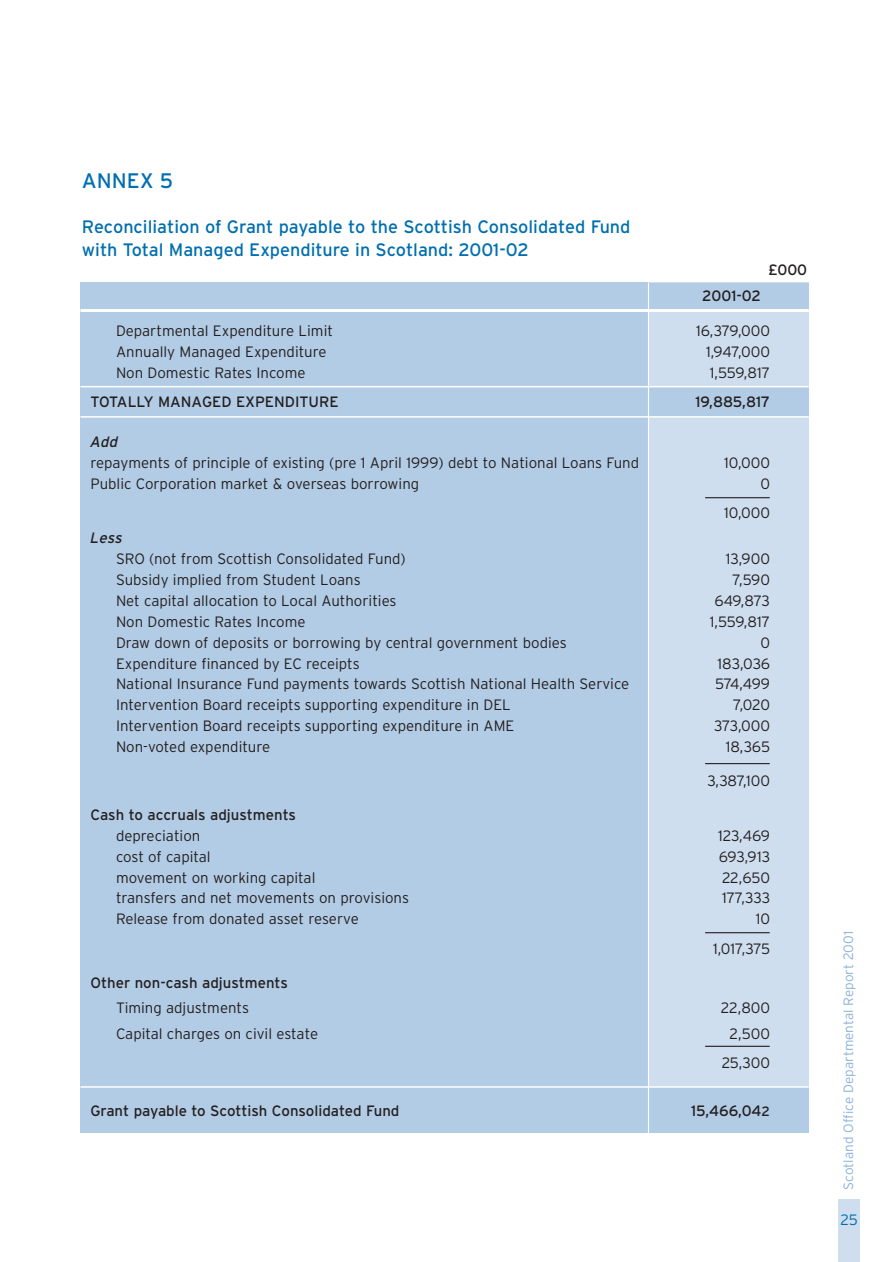
<style>
.page{position:relative;width:893px;height:1262px;background:#fff}
.page>*{position:absolute;margin:0;border:0;box-sizing:border-box;transform-origin:0 0}
.t1{font:21px "Interstate";color:#006faf}
.t2{font:18px/22.5px "Interstate";color:#006faf}
.t3{font:300 15px/29.4px "Interstate";color:#231f20;text-align:right}
.t4{font:15px "Interstate";color:#231f20}
.t5{font:italic 15px "Interstate";color:#231f20}
.t6{font:300 15px "Interstate";color:#006faf}
.t7{font:300 13.5px "Interstate";color:#8bb3d8}
.s1{font-size:13.5px}
</style>
<div class="page">
<div style="left:80px;top:283px;width:728px;height:850px;background:#cfdeef"></div>
<div style="left:80px;top:283px;width:728px;height:27px;background:#b3cce5"></div>
<div style="left:80px;top:283px;width:568px;height:850px;background:#b3cce5"></div>
<div style="left:80px;top:387px;width:728px;height:30px;background:#b3cce5"></div>
<div style="left:80px;top:1087px;width:728px;height:46px;background:#b3cce5"></div>
<div style="left:838px;top:1199px;width:21px;height:63px;background:#cfdeef"></div>
<hr style="left:80px;top:309px;width:728px;height:3px;background:#fff">
<hr style="left:80px;top:386px;width:728px;height:1px;background:#fff">
<hr style="left:80px;top:416px;width:728px;height:1px;background:#fff">
<hr style="left:80px;top:1086px;width:728px;height:1px;background:#fff">
<hr style="left:705px;top:497px;width:64px;height:1px;background:#231f20">
<hr style="left:705px;top:763px;width:64px;height:1px;background:#231f20">
<hr style="left:705px;top:932px;width:64px;height:1px;background:#231f20">
<hr style="left:705px;top:1045px;width:64px;height:1px;background:#231f20">
<hr style="left:648px;top:283px;width:1px;height:850px;background:#fff">
<h1 class="t1" style="left:82px;top:171px;width:93px">ANNEX 5</h1>
<p class="t2" style="left:82px;top:218px;width:550px">Reconciliation of Grant payable to the Scottish Consolidated Fund with Total Managed Expenditure in Scotland: 2001-02</p>
<p class="t4" style="left:702px;top:289px;width:60px">2001-02</p>
<p class="t4" style="left:768px;top:263px;width:41px">£000</p>
<p class="t3" style="left:116px;top:318px;width:218px">Departmental Expenditure Limit</p>
<p class="t3" style="left:696px;top:318px;width:75px">16,379,000</p>
<p class="t3" style="left:116px;top:339px;width:212px">Annually Managed Expenditure</p>
<p class="t3" style="left:706px;top:339px;width:65px">1,947,000</p>
<p class="t3" style="left:116px;top:360px;width:191px">Non Domestic Rates Income</p>
<p class="t3" style="left:709px;top:360px;width:62px">1,559,817</p>
<p class="t4" style="left:90px;top:395px;width:250px">TOTALLY MANAGED EXPENDITURE</p>
<p class="t4" style="left:695px;top:395px;width:76px">19,885,817</p>
<p class="t5" style="left:90px;top:434px;width:29px">Add</p>
<p class="t3" style="left:90px;top:450px;width:550px">repayments of principle of existing (pre 1 April 1999) debt to National Loans Fund</p>
<p class="t3" style="left:724px;top:450px;width:47px">10,000</p>
<p class="t3" style="left:90px;top:470px;width:330px">Public Corporation market &amp; overseas borrowing</p>
<p class="t3" style="left:724px;top:470px;width:47px">0<br>10,000</p>
<p class="t5" style="left:90px;top:531px;width:34px">Less</p>
<p class="t3" style="left:116px;top:546px;width:291px">SRO (not from Scottish Consolidated Fund)</p>
<p class="t3" style="left:726px;top:546px;width:46px">13,900</p>
<p class="t3" style="left:116px;top:567px;width:246px">Subsidy implied from Student Loans</p>
<p class="t3" style="left:732px;top:567px;width:39px">7,590</p>
<p class="t3" style="left:116px;top:588px;width:282px">Net capital allocation to Local Authorities</p>
<p class="t3" style="left:714px;top:588px;width:57px">649,873</p>
<p class="t3" style="left:116px;top:609px;width:191px">Non Domestic Rates Income</p>
<p class="t3" style="left:709px;top:609px;width:62px">1,559,817</p>
<p class="t3" style="left:116px;top:630px;width:452px">Draw down of deposits or borrowing by central government bodies</p>
<p class="t3" style="left:760px;top:630px;width:11px">0</p>
<p class="t3" style="left:116px;top:650px;width:245px">Expenditure financed by EC receipts</p>
<p class="t3" style="left:717px;top:650px;width:54px">183,036</p>
<p class="t3" style="left:116px;top:671px;width:515px">National Insurance Fund payments towards Scottish National Health Service</p>
<p class="t3" style="left:715px;top:671px;width:57px">574,499</p>
<p class="t3" style="left:116px;top:692px;width:396px">Intervention Board receipts supporting expenditure in DEL</p>
<p class="t3" style="left:733px;top:692px;width:38px">7,020</p>
<p class="t3" style="left:116px;top:713px;width:400px">Intervention Board receipts supporting expenditure in AME</p>
<p class="t3" style="left:714px;top:713px;width:58px">373,000</p>
<p class="t3" style="left:116px;top:734px;width:156px">Non-voted expenditure</p>
<p class="t3" style="left:725px;top:734px;width:46px">18,365</p>
<p class="t3" style="left:707px;top:768px;width:64px">3,387,100</p>
<p class="t4" style="left:90px;top:808px;width:207px">Cash to accruals adjustments</p>
<p class="t3" style="left:116px;top:823px;width:86px">depreciation</p>
<p class="t3" style="left:718px;top:823px;width:53px">123,469</p>
<p class="t3" style="left:116px;top:844px;width:96px">cost of capital</p>
<p class="t3" style="left:718px;top:844px;width:53px">693,913</p>
<p class="t3" style="left:116px;top:864px;width:201px">movement on working capital</p>
<p class="t3" style="left:722px;top:864px;width:50px">22,650</p>
<p class="t3" style="left:116px;top:885px;width:294px">transfers and net movements on provisions</p>
<p class="t3" style="left:722px;top:885px;width:49px">177,333</p>
<p class="t3" style="left:116px;top:906px;width:244px">Release from donated asset reserve</p>
<p class="t3" style="left:713px;top:906px;width:59px">10<br>1,017,375</p>
<p class="t4" style="left:90px;top:975px;width:199px">Other non-cash adjustments</p>
<p class="t3" style="left:116px;top:995px;width:135px">Timing adjustments</p>
<p class="t3" style="left:721px;top:995px;width:51px">22,800</p>
<p class="t3" style="left:116px;top:1020px;width:204px">Capital charges on civil estate</p>
<p class="t3" style="left:721px;top:1020px;width:50px;text-align:center">2,500<br>25,300</p>
<p class="t4" style="left:90px;top:1103px;width:310px">Grant payable to Scottish Consolidated Fund</p>
<p class="t4" style="left:691px;top:1103px;width:80px">15,466,04<span class="s1">2</span></p>
<p class="t7" style="left:842px;top:1189px;width:260px;rotate:-90deg">Scotland Office Departmental Report 2001</p>
<p class="t6" style="left:840px;top:1212px;width:19px">25</p>
</div>
